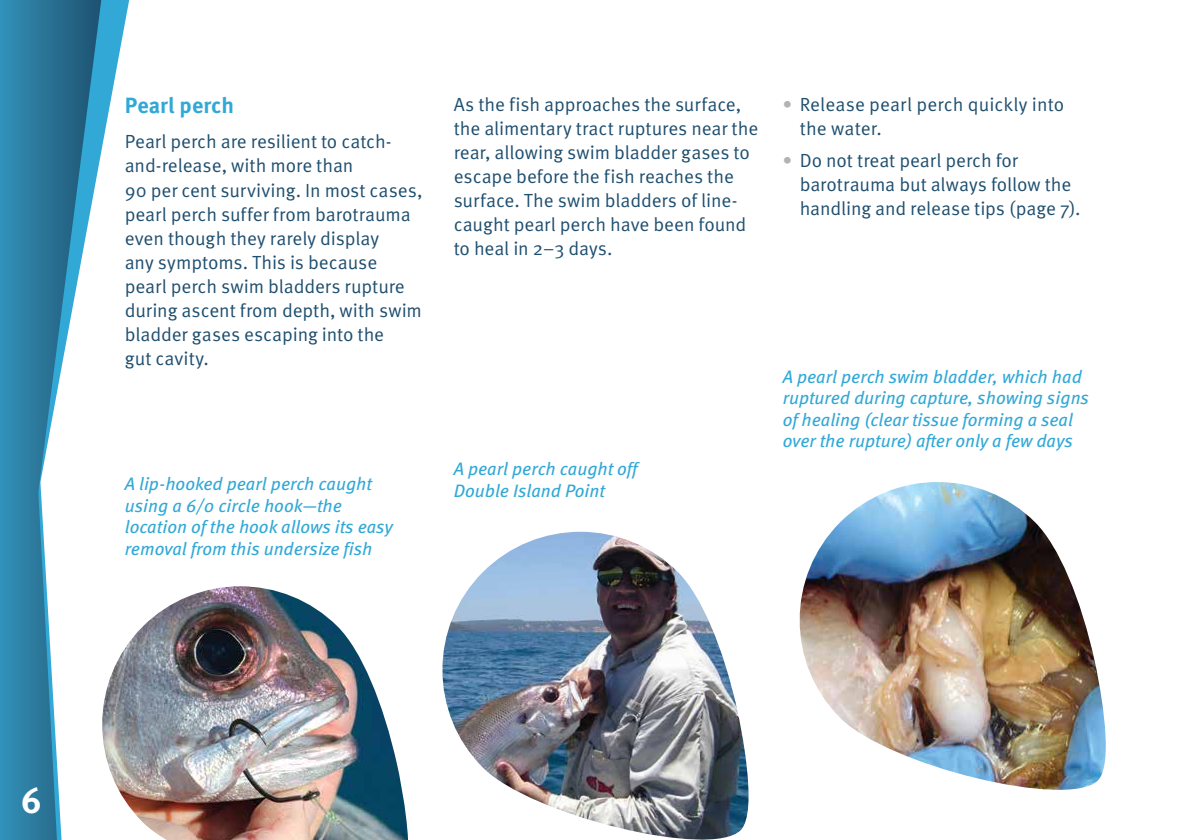
<style>
.page{position:relative;width:1191px;height:840px;background:#fff}
.page>*{position:absolute;margin:0;border:0;box-sizing:border-box;transform-origin:0 0}
.t1{font:700 36px "Meta OT";color:#fff}
.t2{font:700 22px "Meta OT";color:#32a8d6}
.t3{font:19px/24px "Meta OT";letter-spacing:-.005em;color:#1f4f6f}
.t4{font:italic 18px/21.6px "Meta OT";color:#32a8d6}
.s1{color:#b1b4b6}
</style>
<div class="page">
<img style="left:134px;top:586px;width:274px;height:253px">
<img style="left:442px;top:531px;width:307px;height:308px">
<img style="left:799px;top:482px;width:307px;height:308px">
<svg style="left:105px;top:0;width:29px;height:813px"></svg>
<svg style="left:0;top:0;width:105px;height:839px"></svg>
<p class="t2" style="left:125px;top:91px;width:111px">Pearl perch</p>
<p class="t3" style="left:125px;top:130px;width:299px">Pearl perch are resilient to catch&shy;and-release, with more than<br>90 per cent surviving. In most cases, pearl perch suffer from barotrauma even though they rarely display<br>any symptoms. This is because pearl perch swim bladders rupture during ascent from depth, with swim bladder gases escaping into the<br>gut cavity.</p>
<p class="t4" style="left:125px;top:473px;width:270px">A lip-hooked pearl perch caught using a 6/0 circle hook—the location of the hook allows its easy removal from this undersize fish</p>
<p class="t3" style="left:454px;top:92px;width:306px">As the fish approaches the surface, the alimentary tract ruptures near the rear, allowing swim bladder gases to escape before the fish reaches the surface. The swim bladders of line&shy;caught pearl perch have been found to heal in 2–3 days.</p>
<p class="t3" style="left:799px;top:92px;width:266px;text-indent:-17px"><span class="s1">•</span> Release pearl perch quickly into the water.</p>
<p class="t3" style="left:799px;top:149px;width:282px;text-indent:-17px"><span class="s1">•</span> Do not treat pearl perch for barotrauma but always follow the handling and release tips (page 7).</p>
<p class="t4" style="left:454px;top:458px;width:185px">A pearl perch caught off<br>Double Island Point</p>
<p class="t4" style="left:782px;top:365px;width:308px">A pearl perch swim bladder, which had ruptured during capture, showing signs of healing (clear tissue forming a seal over the rupture) after only a few days</p>
<h1 class="t1" style="left:21px;top:777px;width:23px">6</h1>
</div>
